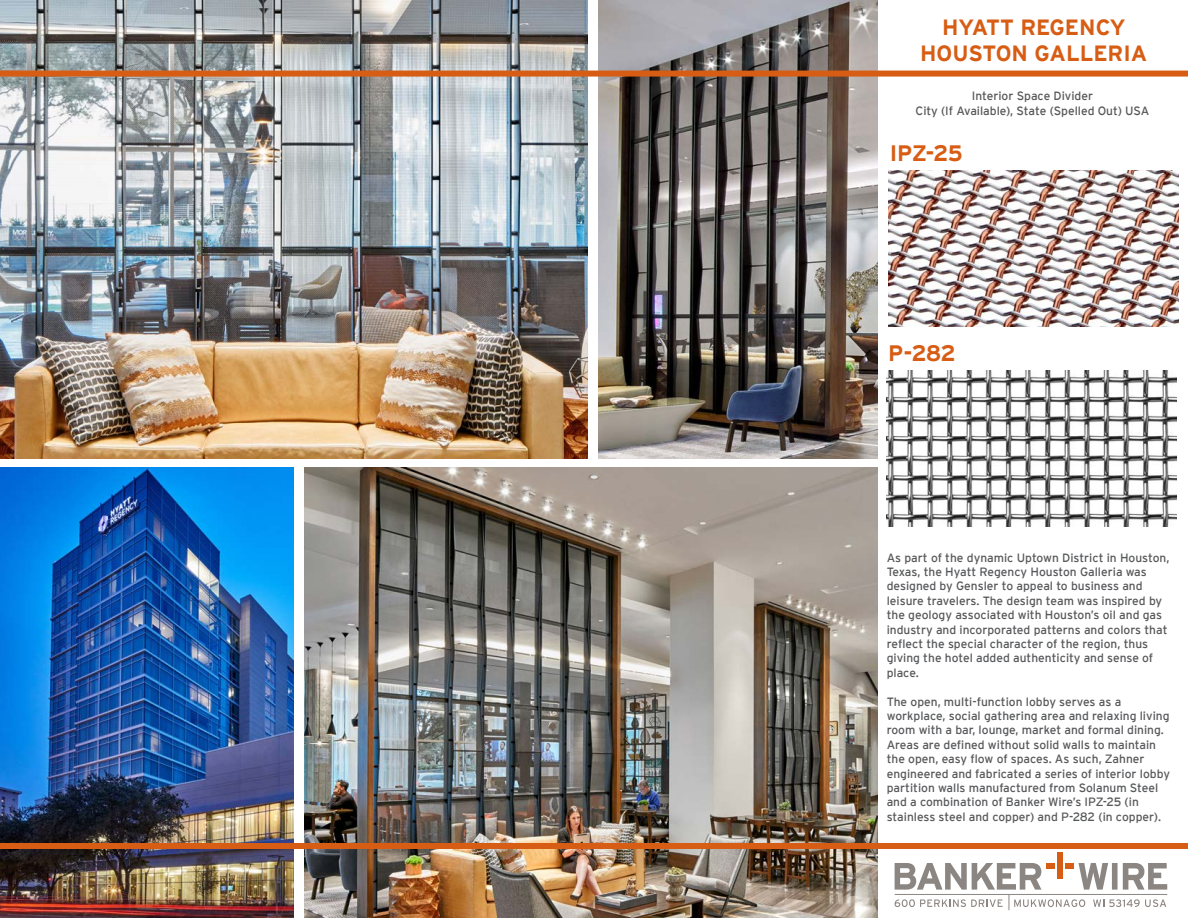
<style>
.page{position:relative;width:1188px;height:918px;background:#fff}
.page>*{position:absolute;margin:0;border:0;box-sizing:border-box;transform-origin:0 0}
.t1{font:700 22.35px "Interstate";letter-spacing:-.025em;color:#d75d14}
.t2{font:700 22.05px/26.4px "Interstate";color:#d75d14;text-align:center}
.t3{font:12px/14.4px "Interstate";color:#57585a}
</style>
<div class="page">
<img style="left:0;top:0;width:588px;height:459px">
<img style="left:305px;top:468px;width:573px;height:450px">
<img style="left:598px;top:0;width:280px;height:459px">
<img style="left:0;top:468px;width:294px;height:450px">
<div style="left:0;top:71px;width:1188px;height:6px;background:#d75d14"></div>
<div style="left:0;top:843px;width:1188px;height:6px;background:#d75d14"></div>
<img style="left:887px;top:371px;width:290px;height:155px">
<svg style="left:895px;top:863px;width:272px;height:47px"></svg>
<div style="left:1057px;top:853px;width:6px;height:26px;background:#d75d14"></div>
<div style="left:1046px;top:863px;width:8px;height:6px;background:#d75d14"></div>
<div style="left:1065px;top:863px;width:8px;height:6px;background:#d75d14"></div>
<img style="left:888px;top:171px;width:290px;height:155px">
<p class="t2" style="left:920px;top:14px;width:229px">HYATT REGENCY<br>HOUSTON GALLERIA</p>
<p class="t3" style="left:972px;top:89px;width:123px">Interior Space Divider</p>
<p class="t3" style="left:916px;top:103px;width:235px">City (If Available), State (Spelled Out) USA</p>
<p class="t1" style="left:890px;top:141px;width:75px">IPZ-25</p>
<p class="t1" style="left:888px;top:341px;width:69px">P-282</p>
<p class="t3" style="left:887px;top:550px;width:284px">As part of the dynamic Uptown District in Houston, Texas, the Hyatt Regency Houston Galleria was designed by Gensler to appeal to business and leisure travelers. The design team was inspired by the geology associated with Houston’s oil and gas industry and incorporated patterns and colors that reflect the special character of the region, thus giving the hotel added authenticity and sense of place.</p>
<p class="t3" style="left:887px;top:694px;width:285px">The open, multi-function lobby serves as a workplace, social gathering area and relaxing living room with a bar, lounge, market and formal dining.<br>Areas are defined without solid walls to maintain the open, easy flow of spaces. As such, Zahner engineered and fabricated a series of interior lobby partition walls manufactured from Solanum Steel and a combination of Banker Wire’s IPZ-25 (in stainless steel and copper) and P-282 (in copper).</p>
</div>
